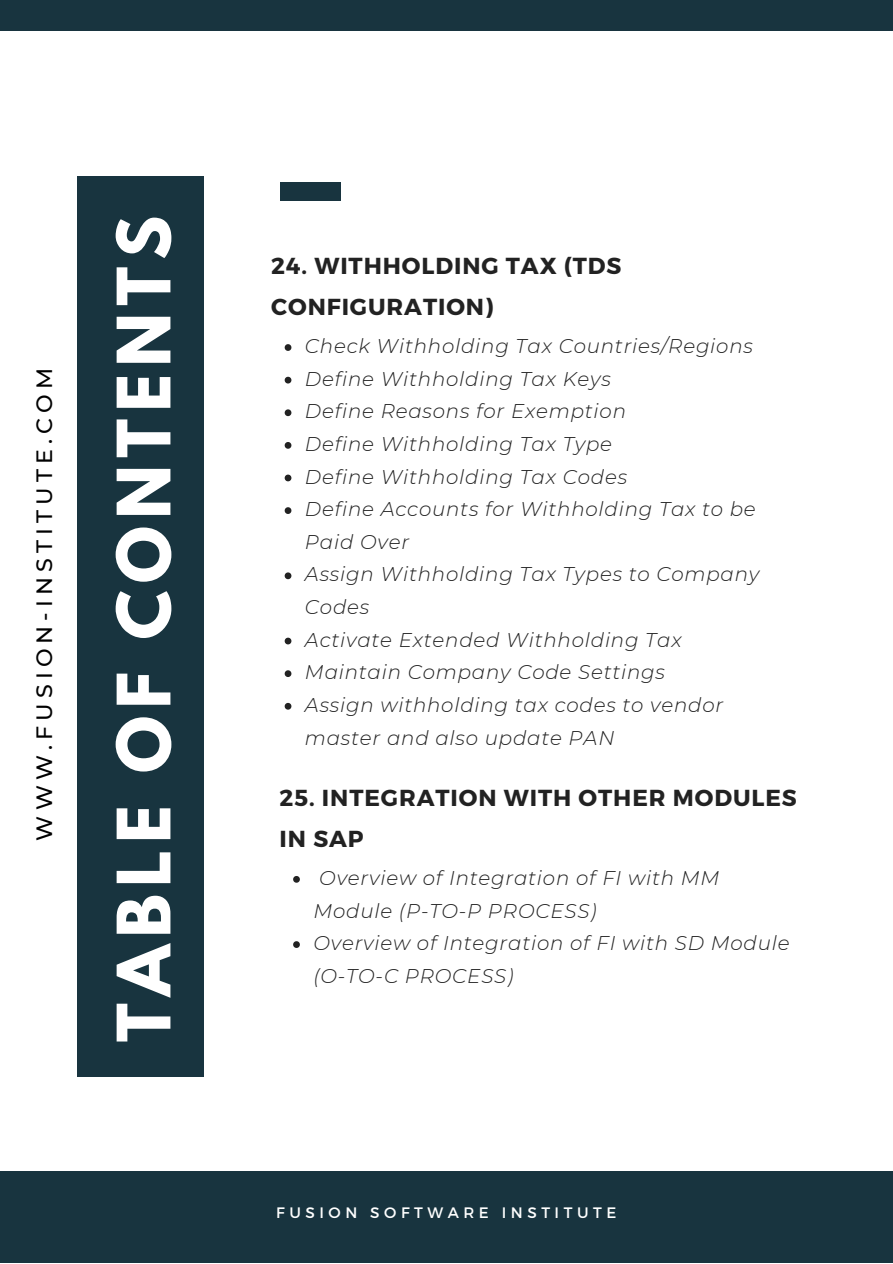
<style>
.page{position:relative;width:893px;height:1264px;background:#fff}
.page>*{position:absolute;margin:0;border:0;box-sizing:border-box;transform-origin:0 0}
.t1{font:700 65.25px "League Spartan";letter-spacing:.11em;color:#fff}
.t2{font:700 23.1px/41.5px "Montserrat";letter-spacing:.04em;color:#222}
.t3{font:500 22.2px "Montserrat";letter-spacing:.23em;color:#000}
.t4{font:italic 300 19.8px/32.5px "Montserrat";letter-spacing:.04em;color:#222}
.t5{font:15.15px "Montserrat";letter-spacing:.3em;color:#fff}
</style>
<div class="page">
<div style="left:78px;top:176px;width:126px;height:900px;background:#18343f"></div>
<div style="left:0;top:1171px;width:892px;height:91px;background:#18343f"></div>
<div style="left:0;top:0;width:892px;height:30px;background:#18343f"></div>
<div style="left:279px;top:182px;width:61px;height:18px;background:#18343f"></div>
<svg style="left:285px;top:344px;width:6px;height:7px"></svg>
<svg style="left:285px;top:377px;width:6px;height:6px"></svg>
<svg style="left:285px;top:409px;width:6px;height:7px"></svg>
<svg style="left:285px;top:442px;width:6px;height:7px"></svg>
<svg style="left:285px;top:474px;width:6px;height:7px"></svg>
<svg style="left:285px;top:507px;width:6px;height:7px"></svg>
<svg style="left:285px;top:572px;width:6px;height:7px"></svg>
<svg style="left:285px;top:637px;width:6px;height:7px"></svg>
<svg style="left:285px;top:670px;width:6px;height:7px"></svg>
<svg style="left:285px;top:703px;width:6px;height:6px"></svg>
<svg style="left:293px;top:876px;width:7px;height:6px"></svg>
<svg style="left:293px;top:941px;width:7px;height:6px"></svg>
<p class="t3" style="left:31px;top:840px;width:474px;rotate:-90deg">WWW.FUSION-INSTITUTE.COM</p>
<p class="t1" style="left:112px;top:1042px;width:827px;rotate:-90deg">TABLE OF CONTENTS</p>
<p class="t2" style="left:271px;top:244px;width:352px">24. WITHHOLDING TAX (TDS<br>CONFIGURATION)</p>
<p class="t4" style="left:305px;top:330px;width:449px">Check Withholding Tax Countries/Regions</p>
<p class="t4" style="left:305px;top:362px;width:307px">Define Withholding Tax Keys</p>
<p class="t4" style="left:305px;top:395px;width:322px">Define Reasons for Exemption</p>
<p class="t4" style="left:305px;top:427px;width:308px">Define Withholding Tax Type</p>
<p class="t4" style="left:305px;top:460px;width:324px">Define Withholding Tax Codes</p>
<p class="t4" style="left:305px;top:493px;width:452px">Define Accounts for Withholding Tax to be<br>Paid Over</p>
<p class="t4" style="left:305px;top:558px;width:456px">Assign Withholding Tax Types to Company<br>Codes</p>
<p class="t4" style="left:305px;top:623px;width:378px">Activate Extended Withholding Tax</p>
<p class="t4" style="left:305px;top:656px;width:361px">Maintain Company Code Settings</p>
<p class="t4" style="left:305px;top:688px;width:420px">Assign withholding tax codes to vendor master and also update PAN</p>
<p class="t2" style="left:279px;top:775px;width:518px">25. INTEGRATION WITH OTHER MODULES<br>IN SAP</p>
<p class="t4" style="left:313px;top:861px;width:407px">Overview of Integration of FI with MM<br>Module (P-TO-P PROCESS)</p>
<p class="t4" style="left:313px;top:926px;width:477px">Overview of Integration of FI with SD Module (O-TO-C PROCESS)</p>
<p class="t5" style="left:276px;top:1203px;width:341px">FUSION SOFTWARE INSTITUTE</p>
</div>
